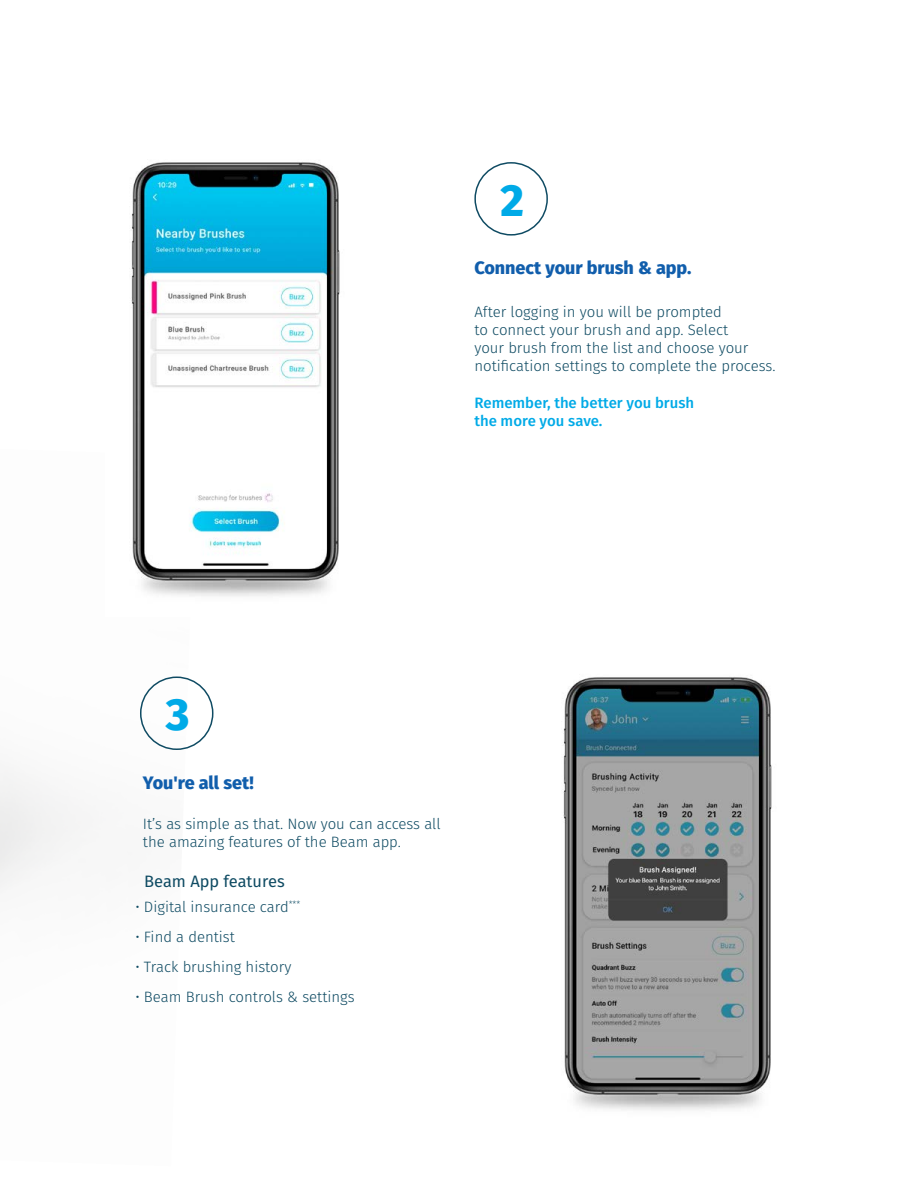
<style>
.page{position:relative;width:918px;height:1188px;background:#fff}
.page>*{position:absolute;margin:0;border:0;box-sizing:border-box;transform-origin:0 0}
.t1{font:800 45px "Fira Sans";color:#00aae7}
.t2{font:800 18px "Fira Sans";color:#115eac}
.t3{font:16.5px "Fira Sans";color:#0f4b63}
.t4{font:300 15px/18px "Fira Sans";color:#0f4b63}
.t5{font:500 15px/18px "Fira Sans";color:#00aae7}
</style>
<div class="page">
<img style="left:0;top:679px;width:196px;height:210px">
<img style="left:563px;top:677px;width:209px;height:434px">
<img style="left:131px;top:162px;width:209px;height:434px">
<div style="left:140px;top:676px;width:73px;height:74px;border:2px solid #0f4b63;border-radius:50%"></div>
<div style="left:474px;top:162px;width:74px;height:74px;border:2px solid #0f4b63;border-radius:50%"></div>
<h1 class="t1" style="left:500px;top:161px;width:25px">2</h1>
<p class="t2" style="left:474px;top:252px;width:218px">Connect your brush &amp; app.</p>
<p class="t4" style="left:474px;top:302px;width:303px">After logging in you will be prompted<br>to connect your brush and app. Select<br>your brush from the list and choose your notification settings to complete the process.</p>
<p class="t5" style="left:474px;top:393px;width:221px">Remember, the better you brush the more you save.</p>
<h1 class="t1" style="left:166px;top:675px;width:25px">3</h1>
<p class="t2" style="left:143px;top:767px;width:112px">You're all set!</p>
<p class="t4" style="left:143px;top:815px;width:299px">It’s as simple as that. Now you can access all the amazing features of the Beam app.</p>
<p class="t3" style="left:144px;top:869px;width:142px">Beam App features</p>
<p class="t4" style="left:135px;top:898px;width:166px">• Digital insurance card<sup>***</sup></p>
<p class="t4" style="left:135px;top:928px;width:101px">• Find a dentist</p>
<p class="t4" style="left:135px;top:958px;width:157px">• Track brushing history</p>
<p class="t4" style="left:135px;top:988px;width:221px">• Beam Brush controls &amp; settings</p>
</div>
